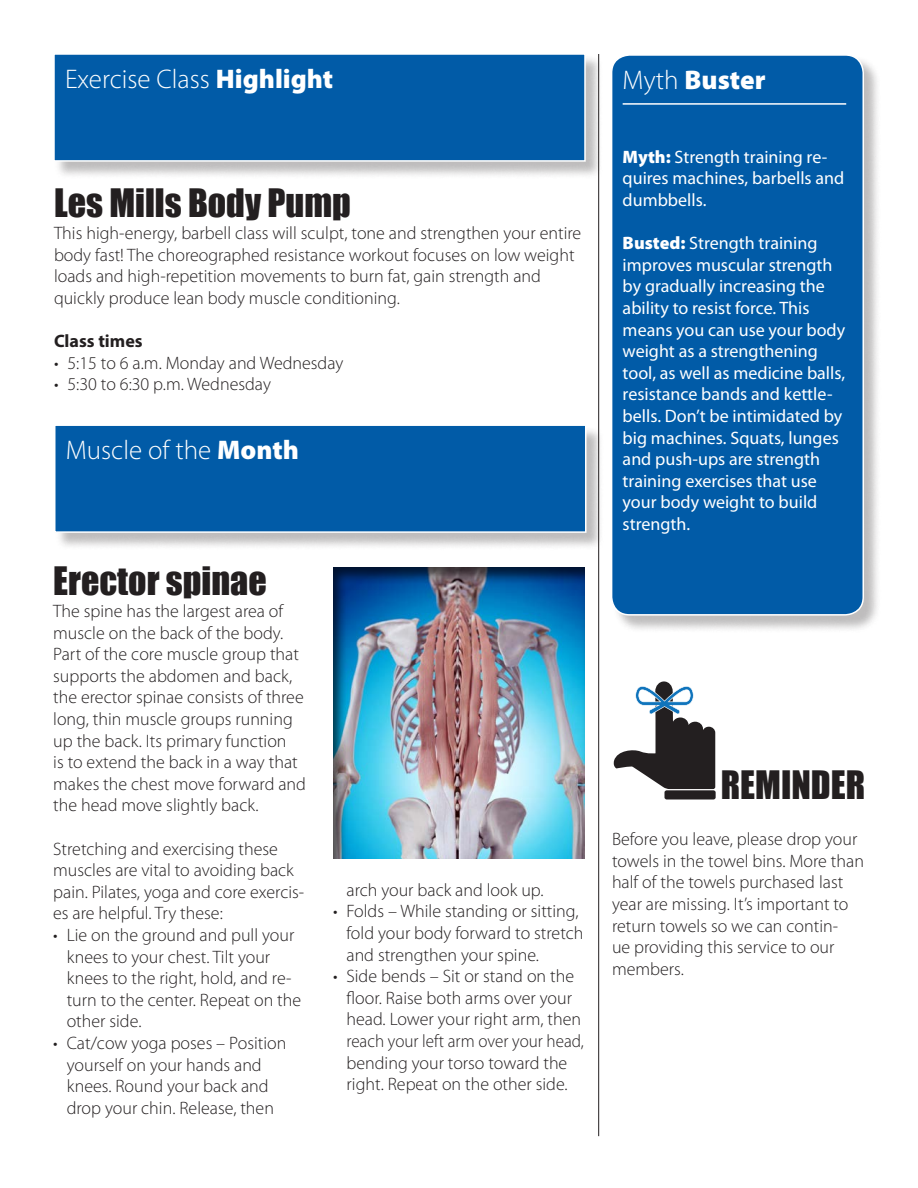
<style>
.page{position:relative;width:918px;height:1188px;background:#fff}
.page>*{position:absolute;margin:0;border:0;box-sizing:border-box;transform-origin:0 0}
.Head{font:36px "Impact";color:#231f20}
.t1{font:300 27px "Myriad Pro";color:#fff}
.t2{font:900 27px "Myriad Pro";color:#fff}
.body{font:300 18px/21.6px "Myriad Pro";color:#231f20}
.bullet{font:300 18px/21.6px "Myriad Pro";color:#231f20}
.Reversed_Body{font:18px/21.6px "Myriad Pro";color:#fff}
.BODY_BOLD{font:700 18px "Myriad Pro";color:#231f20}
.s1{font-weight:900}
.s2{font-weight:300}
</style>
<div class="page">
<div style="left:55px;top:55px;width:549px;height:124px;background:#231f20;opacity:.3"></div>
<div style="left:53px;top:53px;width:533px;height:109px;background:#015ba7;border:2px solid #fff"></div>
<div style="left:55px;top:426px;width:549px;height:124px;background:#231f20;opacity:.3"></div>
<div style="left:54px;top:424px;width:532px;height:109px;background:#015ba7;border:2px solid #fff"></div>
<hr style="left:598px;top:54px;width:1px;height:1082px;background:#231f20">
<div style="left:612px;top:56px;width:270px;height:577px;background:#231f20;opacity:.3"></div>
<div style="left:612px;top:55px;width:251px;height:560px;background:#015ba7;border-radius:18px"></div>
<div style="left:611px;top:54px;width:253px;height:562px;border:2px solid #fff;border-radius:18px"></div>
<hr style="left:623px;top:103px;width:223px;height:2px;background:#fff">
<div style="left:665px;top:790px;width:51px;height:10px;background:#231f20;border-radius:2px"></div>
<svg style="left:614px;top:681px;width:101px;height:108px"></svg>
<div style="left:332px;top:567px;width:255px;height:294px;background:#231f20;opacity:.75"></div>
<p class="t1" style="left:65px;top:63px;width:270px">Exercise Class <span class="s1">Highlight</span></p>
<p class="Head" style="left:54px;top:175px;width:298px">Les Mills Body Pump</p>
<p class="body" style="left:54px;top:222px;width:529px">This high-energy, barbell class will sculpt, tone and strengthen your entire body fast! The choreographed resistance workout focuses on low weight loads and high-repetition movements to burn fat, gain strength and quickly produce lean body muscle conditioning.</p>
<p class="BODY_BOLD" style="left:54px;top:329px;width:90px">Class times</p>
<p class="bullet" style="left:54px;top:352px;width:291px">• 5:15 to 6 a.m. Monday and Wednesday</p>
<p class="bullet" style="left:54px;top:373px;width:218px">• 5:30 to 6:30 p.m. Wednesday</p>
<p class="t1" style="left:66px;top:434px;width:235px">Muscle of the <span class="s1">Month</span></p>
<p class="Head" style="left:53px;top:553px;width:215px">Erector spinae</p>
<p class="body" style="left:53px;top:600px;width:254px">The spine has the largest area of muscle on the back of the body.<br>Part of the core muscle group that supports the abdomen and back, the erector spinae consists of three long, thin muscle groups running up the back. Its primary function<br>is to extend the back in a way that makes the chest move forward and the head move slightly back.</p>
<p class="body" style="left:53px;top:838px;width:252px">Stretching and exercising these muscles are vital to avoiding back pain. Pilates, yoga and core exercis&shy;es are helpful. Try these:</p>
<p class="bullet" style="left:67px;top:924px;width:236px;text-indent:-14px">• Lie on the ground and pull your knees to your chest. Tilt your knees to the right, hold, and re&shy;turn to the center. Repeat on the other side.</p>
<p class="bullet" style="left:67px;top:1032px;width:221px;text-indent:-14px">• Cat/cow yoga poses – Position yourself on your hands and knees. Round your back and drop your chin. Release, then</p>
<p class="bullet" style="left:346px;top:879px;width:199px">arch your back and look up.</p>
<p class="bullet" style="left:346px;top:900px;width:239px;text-indent:-14px">• Folds – While standing or sitting, fold your body forward to stretch and strengthen your spine.</p>
<p class="bullet" style="left:346px;top:965px;width:239px;text-indent:-14px">• Side bends – Sit or stand on the floor. Raise both arms over your head. Lower your right arm, then reach your left arm over your head, bending your torso toward the right. Repeat on the other side.</p>
<p class="t2" style="left:623px;top:62px;width:144px"><span class="s2">Myth</span> Buster</p>
<p class="Reversed_Body" style="left:623px;top:146px;width:223px"><span class="s1">Myth:</span> Strength training re&shy;quires machines, barbells and dumbbells.</p>
<p class="Reversed_Body" style="left:623px;top:232px;width:224px"><span class="s1">Busted:</span> Strength training improves muscular strength by gradually increasing the ability to resist force. This means you can use your body weight as a strengthening tool, as well as medicine balls, resistance bands and kettle&shy;bells. Don’t be intimidated by big machines. Squats, lunges and push-ups are strength training exercises that use your body weight to build strength.</p>
<p class="Head" style="left:721px;top:757px;width:146px">REMINDER</p>
<p class="body" style="left:612px;top:828px;width:254px">Before you leave, please drop your towels in the towel bins. More than half of the towels purchased last year are missing. It’s important to return towels so we can contin-<br>ue providing this service to our members.</p>
</div>
